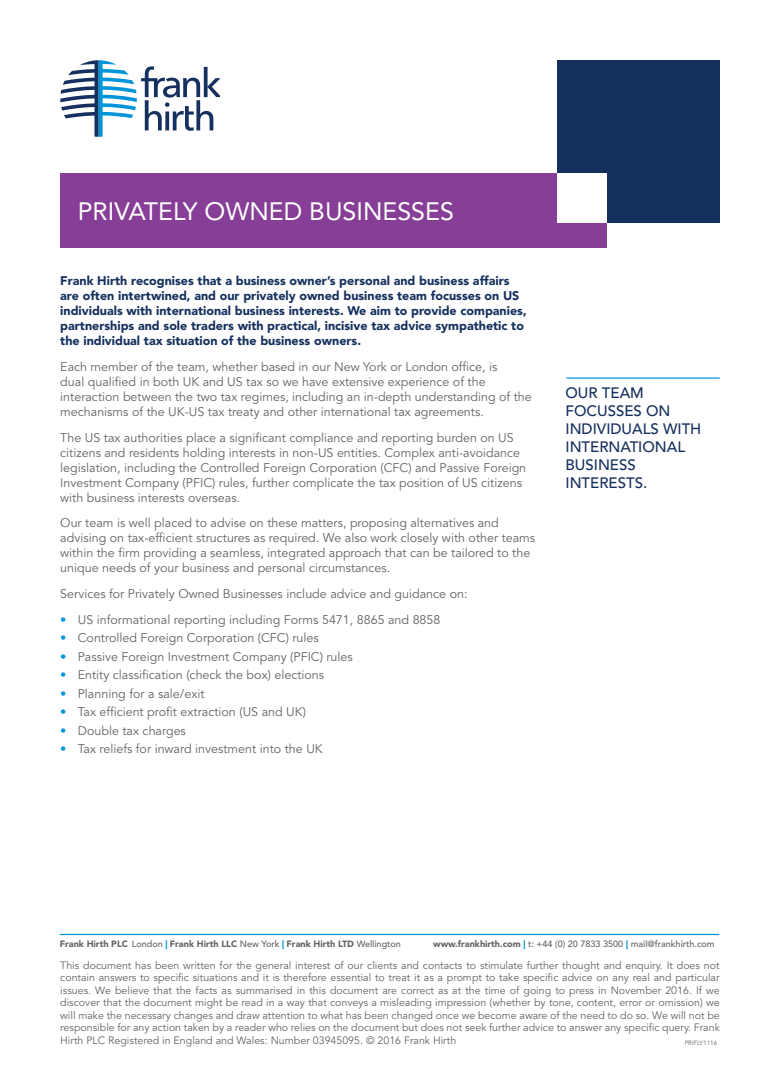
<style>
.page{position:relative;width:780px;height:1088px;background:#fff}
.page>*{position:absolute;margin:0;border:0;box-sizing:border-box;transform-origin:0 0}
.Headline_Title{font:25px "Avenir LT Std";color:#fff}
.Pull_Quote{font:500 15px/18px "Avenir LT Std";color:#15305e}
.Body_Text{font:12.5px/15px "Avenir LT Std";color:#636366}
.Intro_Paragraph_Bold{font:900 12.5px/15px "Avenir LT Std";color:#15305e}
.t1{font:10.62px/12.5px "Avenir LT Std";color:#636366;text-align:justify}
.t2{font:900 9.12px "Avenir LT Std";color:#636366}
.t3{font:500 9.12px "Avenir LT Std";color:#636366}
.Document_Code{font:6.25px "Avenir LT Std";color:#636366}
.s1{color:#0095d9}
.s2{font-weight:900}
.s3{font-weight:900;color:#0095d9}
.s4{font-weight:500}
</style>
<div class="page">
<div style="left:557px;top:60px;width:162px;height:163px;background:#15305e"></div>
<div style="left:60px;top:173px;width:546px;height:75px;background:#873e97"></div>
<div style="left:557px;top:173px;width:49px;height:50px;background:#fff"></div>
<hr style="left:566px;top:377px;width:153px;height:2px;background:#0095d9">
<svg style="left:60px;top:60px;width:159px;height:77px"></svg>
<hr style="left:60px;top:934px;width:659px;height:1px;background:#0095d9">
<p class="Headline_Title" style="left:78px;top:197px;width:377px">PRIVATELY OWNED BUSINESSES</p>
<p class="Intro_Paragraph_Bold" style="left:60px;top:273px;width:468px">Frank Hirth recognises that a business owner’s personal and business affairs are often intertwined, and our privately owned business team focusses on US individuals with international business interests. We aim to provide companies, partnerships and sole traders with practical, incisive tax advice sympathetic to the individual tax situation of the business owners.</p>
<p class="Body_Text" style="left:60px;top:360px;width:473px">Each member of the team, whether based in our New York or London office, is<br>dual qualified in both UK and US tax so we have extensive experience of the interaction between the two tax regimes, including an in-depth understanding of the mechanisms of the UK-US tax treaty and other international tax agreements.</p>
<p class="Body_Text" style="left:60px;top:430px;width:467px">The US tax authorities place a significant compliance and reporting burden on US citizens and residents holding interests in non-US entities. Complex anti-avoidance legislation, including the Controlled Foreign Corporation (CFC) and Passive Foreign Investment Company (PFIC) rules, further complicate the tax position of US citizens with business interests overseas.</p>
<p class="Body_Text" style="left:60px;top:516px;width:476px">Our team is well placed to advise on these matters, proposing alternatives and advising on tax-efficient structures as required. We also work closely with other teams within the firm providing a seamless, integrated approach that can be tailored to the unique needs of your business and personal circumstances.</p>
<p class="Body_Text" style="left:60px;top:586px;width:409px">Services for Privately Owned Businesses include advice and guidance on:</p>
<p class="Body_Text" style="left:60px;top:612px;width:382px"><span class="s1">•</span> US informational reporting including Forms 5471, 8865 and 8858</p>
<p class="Body_Text" style="left:60px;top:631px;width:260px"><span class="s1">•</span> Controlled Foreign Corporation (CFC) rules</p>
<p class="Body_Text" style="left:60px;top:649px;width:294px"><span class="s1">•</span> Passive Foreign Investment Company (PFIC) rules</p>
<p class="Body_Text" style="left:60px;top:668px;width:265px"><span class="s1">•</span> Entity classification (check the box) elections</p>
<p class="Body_Text" style="left:60px;top:686px;width:146px"><span class="s1">•</span> Planning for a sale/exit</p>
<p class="Body_Text" style="left:60px;top:705px;width:247px"><span class="s1">•</span> Tax efficient profit extraction (US and UK)</p>
<p class="Body_Text" style="left:60px;top:723px;width:127px"><span class="s1">•</span> Double tax charges</p>
<p class="Body_Text" style="left:60px;top:742px;width:264px"><span class="s1">•</span> Tax reliefs for inward investment into the UK</p>
<p class="Pull_Quote" style="left:565px;top:384px;width:137px">OUR TEAM<br>FOCUSSES ON<br>INDIVIDUALS WITH<br>INTERNATIONAL<br>BUSINESS<br>INTERESTS.</p>
<p class="t3" style="left:433px;top:938px;width:283px"><span class="s2">www.frankhirth.com</span> <span class="s3">|</span> t: +44 (0) 20 7833 3500 <span class="s3">|</span> mail@frankhirth.com</p>
<p class="t1" style="left:60px;top:959px;width:661px">This document has been written for the general interest of our clients and contacts to stimulate further thought and enquiry. It does not contain answers to specific situations and it is therefore essential to treat it as a prompt to take specific advice on any real and particular issues. We believe that the facts as summarised in this document are correct as at the time of going to press in November 2016. If we discover that the document might be read in a way that conveys a misleading impression (whether by tone, content, error or omission) we will make the necessary changes and draw attention to what has been changed once we become aware of the need to do so. We will not be responsible for any action taken by a reader who relies on the document but does not seek further advice to answer any specific query. Frank Hirth PLC Registered in England and Wales: Number 03945095. © 2016 Frank Hirth</p>
<p class="t2" style="left:60px;top:938px;width:342px">Frank Hirth PLC <span class="s4">London</span> <span class="s1">|</span> Frank Hirth LLC <span class="s4">New York</span> <span class="s1">|</span> Frank Hirth LTD <span class="s4">Wellington</span></p>
<p class="Document_Code" style="left:684px;top:1039px;width:34px">PRIFLY1116</p>
</div>
